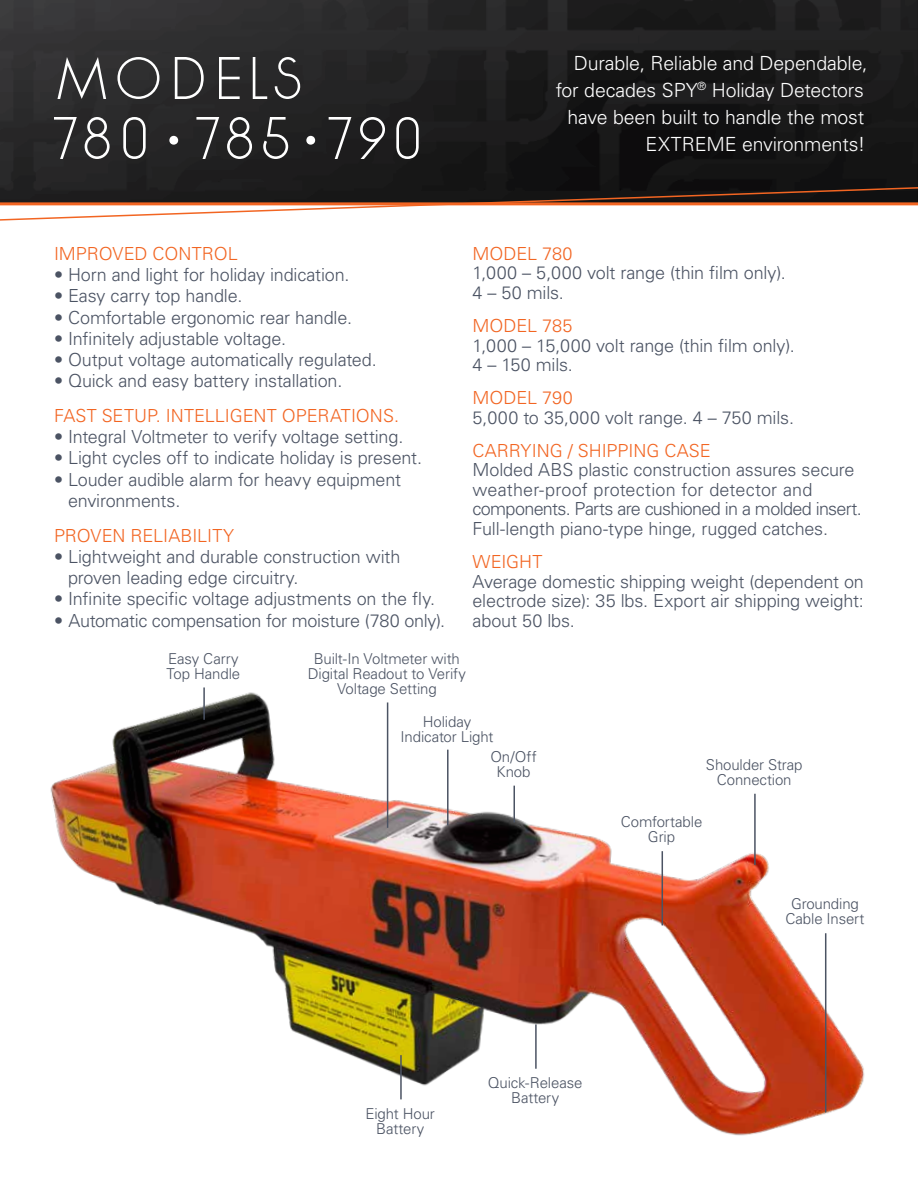
<style>
.page{position:relative;width:918px;height:1188px;background:#fff}
.page>*{position:absolute;margin:0;border:0;box-sizing:border-box;transform-origin:0 0}
.t1{font:200 60px/60px "phantom";letter-spacing:.09em;color:#fff}
.t2{font:300 19.5px/27px "Univers";letter-spacing:-.01em;color:#fff;text-align:right}
.t3{font:300 18px/19.5px "Univers";letter-spacing:-.01em;color:#4b5363}
.t4{font:300 18px "Univers";color:#f26522}
.t5{font:300 15px/15px "Univers";letter-spacing:-.01em;color:#4b5363;text-align:center}
</style>
<div class="page">
<img style="left:0;top:0;width:918px;height:186px">
<svg style="left:0;top:186px;width:918px;height:35px"></svg>
<hr style="left:0;top:202px;width:918px;height:3px;background:#f26522">
<img style="left:50px;top:692px;width:815px;height:444px">
<hr style="left:203px;top:687px;width:2px;height:33px;background:#4b5363">
<hr style="left:447px;top:750px;width:2px;height:75px;background:#4b5363">
<hr style="left:514px;top:786px;width:1px;height:36px;background:#4b5363">
<hr style="left:400px;top:1055px;width:2px;height:44px;background:#4b5363">
<hr style="left:535px;top:1024px;width:2px;height:45px;background:#4b5363">
<hr style="left:387px;top:702px;width:1px;height:126px;background:#4b5363">
<hr style="left:662px;top:851px;width:1px;height:74px;background:#4b5363">
<hr style="left:754px;top:794px;width:2px;height:71px;background:#4b5363">
<hr style="left:825px;top:933px;width:1px;height:180px;background:#4b5363">
<h1 class="t1" style="left:54px;top:48px;width:371px">MODELS<br>780 • 785 •790</h1>
<p class="t2" style="left:556px;top:49px;width:313px">Durable, Reliable and Dependable, for decades SPY<sup>®</sup> Holiday Detectors have been built to handle the most<br>EXTREME environments!</p>
<p class="t4" style="left:54px;top:243px;width:185px">IMPROVED CONTROL</p>
<p class="t3" style="left:54px;top:264px;width:297px">• Horn and light for holiday indication.</p>
<p class="t3" style="left:54px;top:286px;width:190px">• Easy carry top handle.</p>
<p class="t3" style="left:54px;top:307px;width:300px">• Comfortable ergonomic rear handle.</p>
<p class="t3" style="left:54px;top:328px;width:234px">• Infinitely adjustable voltage.</p>
<p class="t3" style="left:54px;top:349px;width:324px">• Output voltage automatically regulated.</p>
<p class="t3" style="left:54px;top:371px;width:290px">• Quick and easy battery installation.</p>
<p class="t4" style="left:54px;top:405px;width:347px">FAST SETUP. INTELLIGENT OPERATIONS.</p>
<p class="t3" style="left:54px;top:427px;width:351px">• Integral Voltmeter to verify voltage setting.</p>
<p class="t3" style="left:54px;top:448px;width:370px">• Light cycles off to indicate holiday is present.</p>
<p class="t3" style="left:68px;top:468px;width:335px;line-height:21.3px;text-indent:-14px">• Louder audible alarm for heavy equipment environments.</p>
<p class="t4" style="left:54px;top:524px;width:182px">PROVEN RELIABILITY</p>
<p class="t3" style="left:68px;top:545px;width:334px;line-height:21.3px;text-indent:-14px">• Lightweight and durable construction with proven leading edge circuitry.</p>
<p class="t3" style="left:54px;top:589px;width:383px">• Infinite specific voltage adjustments on the fly.</p>
<p class="t3" style="left:54px;top:610px;width:393px">• Automatic compensation for moisture (780 only).</p>
<p class="t4" style="left:472px;top:243px;width:102px">MODEL 780</p>
<p class="t3" style="left:472px;top:263px;width:315px">1,000 – 5,000 volt range (thin film only).<br>4 – 50 mils.</p>
<p class="t4" style="left:472px;top:315px;width:102px">MODEL 785</p>
<p class="t3" style="left:472px;top:335px;width:324px">1,000 – 15,000 volt range (thin film only).<br>4 – 150 mils.</p>
<p class="t4" style="left:472px;top:387px;width:102px">MODEL 790</p>
<p class="t3" style="left:472px;top:407px;width:323px">5,000 to 35,000 volt range. 4 – 750 mils.</p>
<p class="t4" style="left:472px;top:440px;width:240px">CARRYING / SHIPPING CASE</p>
<p class="t3" style="left:472px;top:460px;width:391px">Molded ABS plastic construction assures secure weather-proof protection for detector and components. Parts are cushioned in a molded insert.<br>Full-length piano-type hinge, rugged catches.</p>
<p class="t4" style="left:472px;top:551px;width:71px">WEIGHT</p>
<p class="t3" style="left:472px;top:571px;width:393px;text-align:justify">Average domestic shipping weight (dependent on electrode size): 35 lbs. Export air shipping weight: about 50 lbs.</p>
<p class="t5" style="left:166px;top:650px;width:75px;text-align:left">Easy Carry<br>Top Handle</p>
<p class="t5" style="left:308px;top:650px;width:160px">Built-In Voltmeter with<br>Digital Readout to Verify<br>Voltage Setting</p>
<p class="t5" style="left:401px;top:714px;width:94px">Holiday<br>Indicator Light</p>
<p class="t5" style="left:490px;top:749px;width:48px">On/Off<br>Knob</p>
<p class="t5" style="left:706px;top:757px;width:98px">Shoulder Strap<br>Connection</p>
<p class="t5" style="left:621px;top:814px;width:83px">Comfortable<br>Grip</p>
<p class="t5" style="left:785px;top:896px;width:81px">Grounding<br>Cable Insert</p>
<p class="t5" style="left:366px;top:1106px;width:71px">Eight Hour<br>Battery</p>
<p class="t5" style="left:488px;top:1075px;width:96px">Quick-Release<br>Battery</p>
</div>
